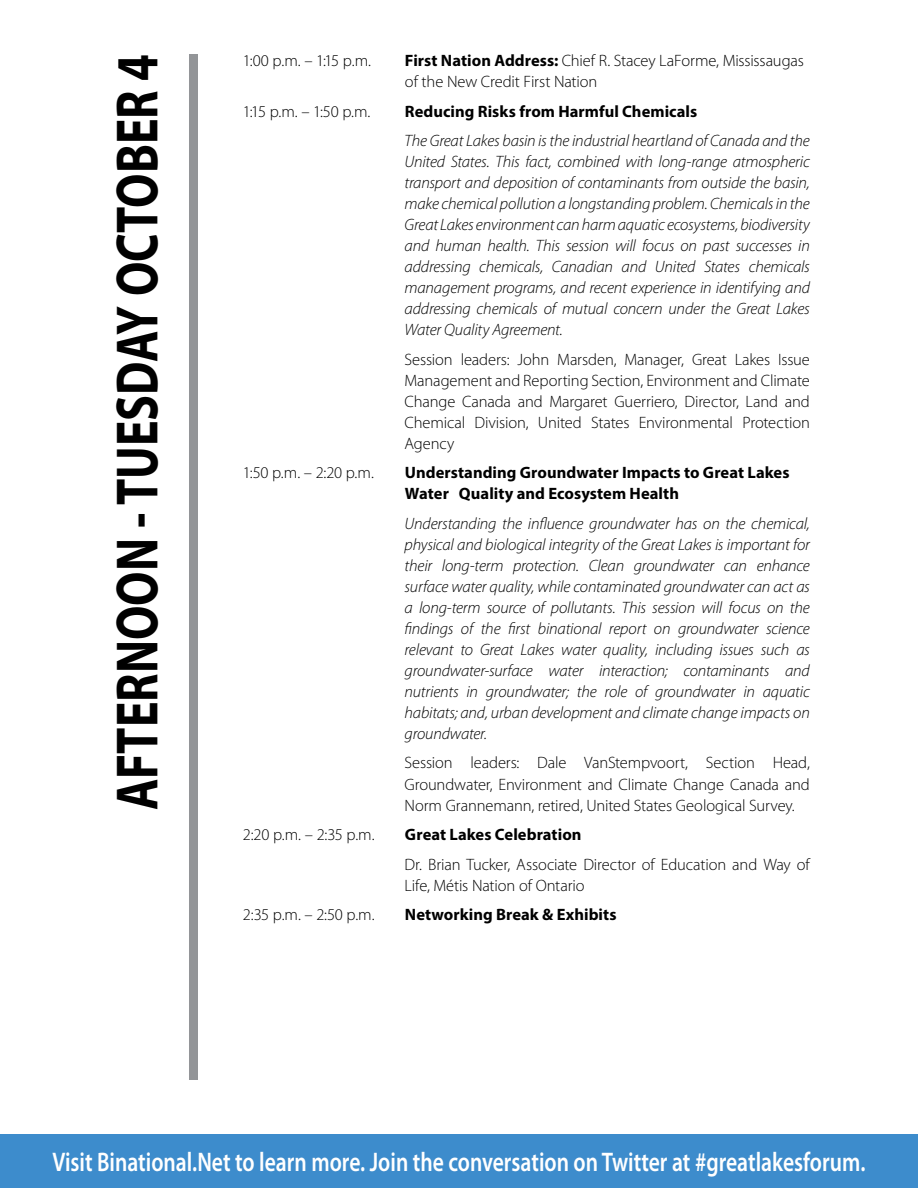
<style>
.page{position:relative;width:918px;height:1188px;background:#fff}
.page>*{position:absolute;margin:0;border:0;box-sizing:border-box;transform-origin:0 0}
.t1{font:700 60px "Myriad Pro";color:#000;scale:.8 1}
.t2{font:600 27px "Myriad Pro";color:#fff;scale:.8 1}
.t3{font:italic 300 16.5px/21px "Myriad Pro";letter-spacing:-.01em;color:#000;text-align:justify}
.t4{font:300 16.5px/21px "Myriad Pro";letter-spacing:-.01em;color:#000}
.t5{font:700 16.5px/21px "Myriad Pro";color:#000}
.s1{font-weight:700}
</style>
<div class="page">
<div style="left:0;top:1134px;width:918px;height:54px;background:#3d8ccc"></div>
<div style="left:189px;top:54px;width:9px;height:1026px;background:#939598"></div>
<h1 class="t1" style="left:98px;top:810px;width:947px;rotate:-90deg">AFTERNOON - TUESDAY OCTOBER 4</h1>
<p class="t4" style="left:243px;top:50px;width:130px">1:00 p.m. – 1:15 p.m.</p>
<p class="t4" style="left:405px;top:50px;width:400px"><span class="s1">First Nation Address:</span> Chief R. Stacey LaForme, Mississaugas of the New Credit First Nation</p>
<p class="t4" style="left:243px;top:101px;width:129px">1:15 p.m. – 1:50 p.m.</p>
<p class="t5" style="left:405px;top:100px;width:294px">Reducing Risks from Harmful Chemicals</p>
<p class="t3" style="left:405px;top:130px;width:407px">The Great Lakes basin is the industrial heartland of Canada and the United States. This fact, combined with long-range atmospheric transport and deposition of contaminants from outside the basin, make chemical pollution a longstanding problem. Chemicals in the Great Lakes environment can harm aquatic ecosystems, biodiversity and human health. This session will focus on past successes in addressing chemicals, Canadian and United States chemicals management programs, and recent experience in identifying and addressing chemicals of mutual concern under the Great Lakes Water Quality Agreement.</p>
<p class="t4" style="left:405px;top:349px;width:407px;text-align:justify">Session leaders: John Marsden, Manager, Great Lakes Issue Management and Reporting Section, Environment and Climate Change Canada and Margaret Guerriero, Director, Land and Chemical Division, United States Environmental Protection Agency</p>
<p class="t4" style="left:243px;top:462px;width:132px">1:50 p.m. – 2:20 p.m.</p>
<p class="t5" style="left:405px;top:462px;width:386px">Understanding Groundwater Impacts to Great Lakes<br>Water Quality and Ecosystem Health</p>
<p class="t3" style="left:405px;top:513px;width:407px">Understanding the influence groundwater has on the chemical, physical and biological integrity of the Great Lakes is important for their long-term protection. Clean groundwater can enhance surface water quality, while contaminated groundwater can act as a long-term source of pollutants. This session will focus on the findings of the first binational report on groundwater science relevant to Great Lakes water quality, including issues such as groundwater-surface water interaction; contaminants and nutrients in groundwater; the role of groundwater in aquatic habitats; and, urban development and climate change impacts on groundwater.</p>
<p class="t4" style="left:405px;top:752px;width:407px;text-align:justify">Session leaders: Dale VanStempvoort, Section Head, Groundwater, Environment and Climate Change Canada and Norm Grannemann, retired, United States Geological Survey.</p>
<p class="t4" style="left:243px;top:824px;width:133px">2:20 p.m. – 2:35 p.m.</p>
<p class="t5" style="left:405px;top:823px;width:178px">Great Lakes Celebration</p>
<p class="t4" style="left:405px;top:853px;width:407px">Dr. Brian Tucker, Associate Director of Education and Way of<br>Life, Métis Nation of Ontario</p>
<p class="t4" style="left:243px;top:904px;width:133px">2:35 p.m. – 2:50 p.m.</p>
<p class="t5" style="left:405px;top:903px;width:213px">Networking Break &amp; Exhibits</p>
<h2 class="t2" style="left:53px;top:1145px;width:1018px">Visit Binational.Net to learn more. Join the conversation on Twitter at #greatlakesforum.</h2>
</div>
